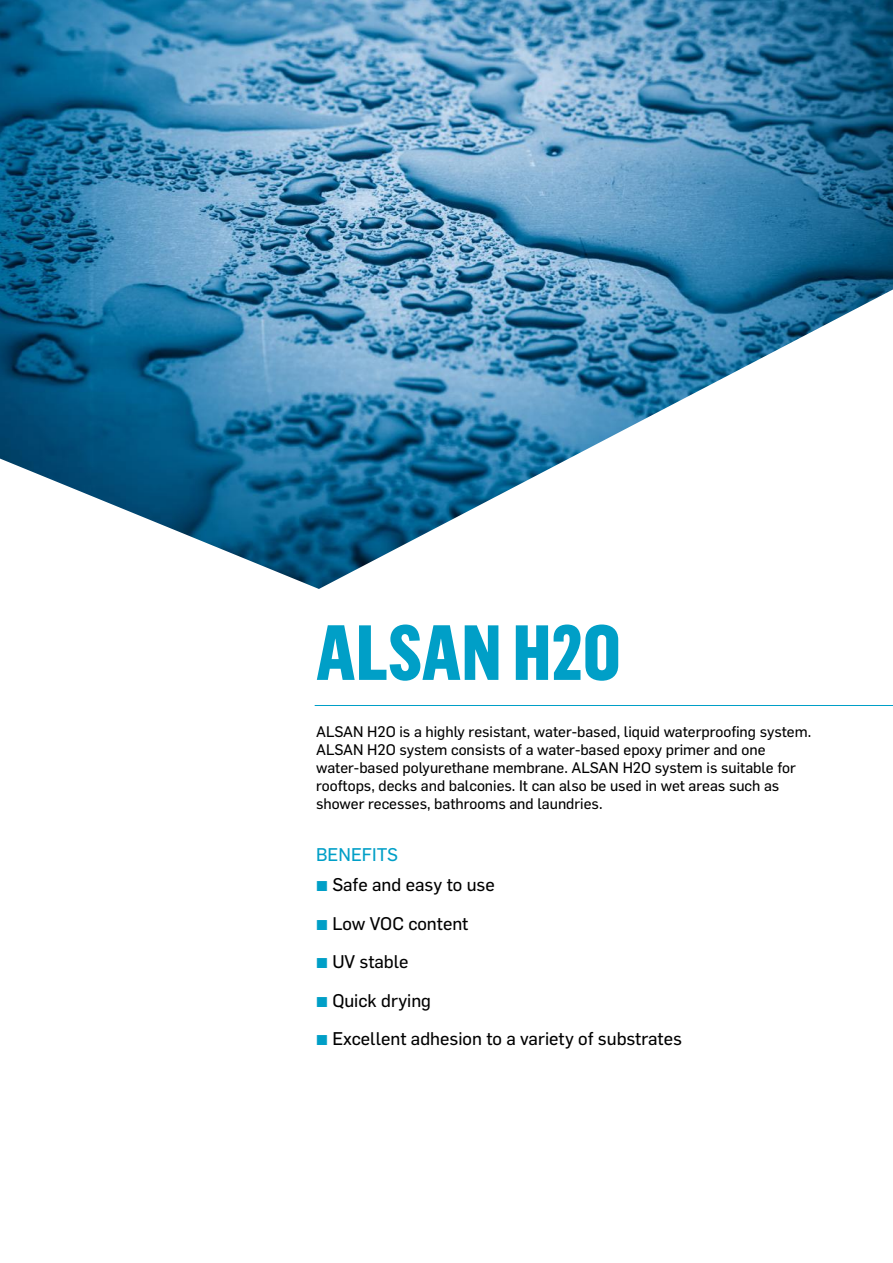
<style>
.page{position:relative;width:893px;height:1263px;background:#fff}
.page>*{position:absolute;margin:0;border:0;box-sizing:border-box;transform-origin:0 0}
.t1{font:800 76.5px "Flama Cond";color:#009fc7}
.t2{font:18px "Flama Basic";color:#000}
.t3{font:18px "Flama Basic";color:#009fc7}
.t4{font:15px/18px "Flama Basic";color:#000}
.s1{font-family:"Flama";color:#009fc7}
</style>
<div class="page">
<img style="left:0;top:0;width:893px;height:589px">
<hr style="left:315px;top:705px;width:578px;height:1px;background:#009fc7">
<h1 class="t1" style="left:315px;top:595px;width:307px">ALSAN H2O</h1>
<p class="t4" style="left:316px;top:722px;width:497px">ALSAN H2O is a highly resistant, water-based, liquid waterproofing system.<br>ALSAN H2O system consists of a water-based epoxy primer and one water-based polyurethane membrane. ALSAN H2O system is suitable for rooftops, decks and balconies. It can also be used in wet areas such as shower recesses, bathrooms and laundries.</p>
<p class="t3" style="left:316px;top:842px;width:83px">BENEFITS</p>
<p class="t2" style="left:316px;top:872px;width:180px"><span class="s1">▪</span> Safe and easy to use</p>
<p class="t2" style="left:316px;top:910px;width:154px"><span class="s1">▪</span> Low VOC content</p>
<p class="t2" style="left:316px;top:949px;width:94px"><span class="s1">▪</span> UV stable</p>
<p class="t2" style="left:316px;top:988px;width:116px"><span class="s1">▪</span> Quick drying</p>
<p class="t2" style="left:316px;top:1026px;width:367px"><span class="s1">▪</span> Excellent adhesion to a variety of substrates</p>
</div>
